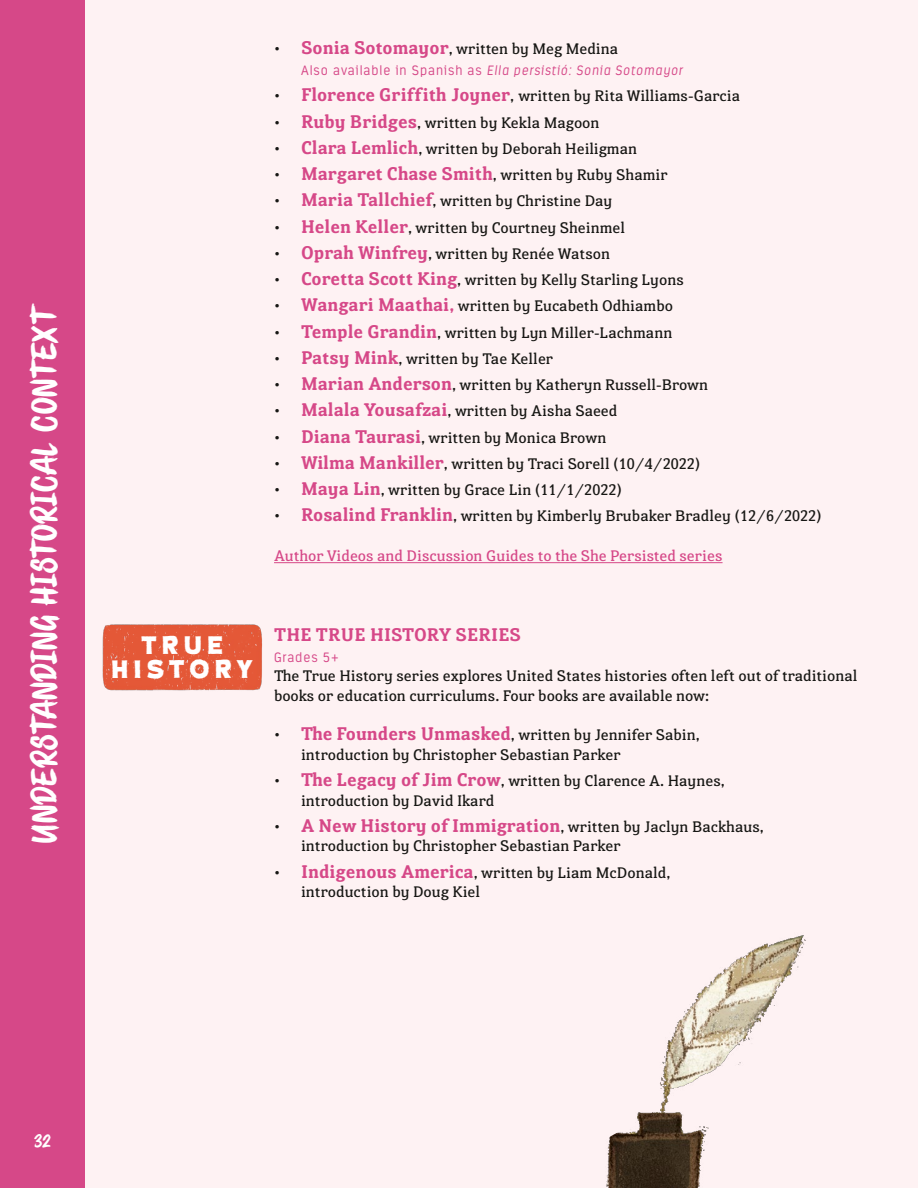
<style>
.page{position:relative;width:918px;height:1188px;background:#fff}
.page>*{position:absolute;margin:0;border:0;box-sizing:border-box;transform-origin:0 0}
.t1{font:33px "STAYBOLD";letter-spacing:.02em;color:#fff}
.t2{font:29.55px "Crypt Creep Heavy BB";color:#fff}
.t3{font:29.1px "Crypt Creep Heavy BB";color:#fff}
.Book_-_BODY{font:700 18px "Susan Classic";letter-spacing:.01em;color:#d64888}
.t4{font:16.5px "STAYBOLD";color:#fff}
.Book_-_BODY-2{font:15px/19.5px "Susan Classic";color:#171714}
.Book_-_BODY-3{font:15px "Susan Classic";color:#d64888}
.t5{font:italic 300 13.5px "Estandar Rd";letter-spacing:.075em;color:#d64888}
.Book_-_BODY-4{font:300 13.5px "Estandar Rd";letter-spacing:.075em;color:#d64888}
.s1{font-weight:700;font-size:18px;color:#d64888}
.s2{font-style:normal}
.s3{font-size:29.1px}
</style>
<div class="page">
<div style="left:0;top:0;width:884px;height:1188px;background:#d64888"></div>
<div style="left:85px;top:0;width:833px;height:1188px;background:#fef2f3"></div>
<hr style="left:274px;top:562px;width:449px;height:1px;background:#d64888">
<img style="left:102px;top:624px;width:160px;height:67px">
<img style="left:606px;top:935px;width:200px;height:253px">
<h1 class="t1" style="left:25px;top:843px;width:541px;rotate:-90deg">UNDERSTANDING HISTORICAL CONTEXT</h1>
<p class="Book_-_BODY-2" style="left:274px;top:39px;width:346px">• <span class="s1">Sonia Sotomayor</span>, written by Meg Medina</p>
<p class="t5" style="left:301px;top:63px;width:383px"><span class="s2">Also available in Spanish as</span> Ella persistió: Sonia Sotomayor</p>
<p class="Book_-_BODY-2" style="left:274px;top:86px;width:468px">• <span class="s1">Florence Griffith Joyner</span>, written by Rita Williams-Garcia</p>
<p class="Book_-_BODY-2" style="left:274px;top:112px;width:327px">• <span class="s1">Ruby Bridges</span>, written by Kekla Magoon</p>
<p class="Book_-_BODY-2" style="left:274px;top:139px;width:365px">• <span class="s1">Clara Lemlich</span>, written by Deborah Heiligman</p>
<p class="Book_-_BODY-2" style="left:274px;top:165px;width:395px">• <span class="s1">Margaret Chase Smith</span>, written by Ruby Shamir</p>
<p class="Book_-_BODY-2" style="left:274px;top:191px;width:340px">• <span class="s1">Maria Tallchief</span>, written by Christine Day</p>
<p class="Book_-_BODY-2" style="left:274px;top:217px;width:353px">• <span class="s1">Helen Keller</span>, written by Courtney Sheinmel</p>
<p class="Book_-_BODY-2" style="left:274px;top:244px;width:338px">• <span class="s1">Oprah Winfrey</span>, written by Renée Watson</p>
<p class="Book_-_BODY-2" style="left:274px;top:270px;width:411px">• <span class="s1">Coretta Scott King</span>, written by Kelly Starling Lyons</p>
<p class="Book_-_BODY-2" style="left:274px;top:296px;width:401px">• <span class="s1">Wangari Maathai,</span> written by Eucabeth Odhiambo</p>
<p class="Book_-_BODY-2" style="left:274px;top:322px;width:400px">• <span class="s1">Temple Grandin</span>, written by Lyn Miller-Lachmann</p>
<p class="Book_-_BODY-2" style="left:274px;top:349px;width:281px">• <span class="s1">Patsy Mink</span>, written by Tae Keller</p>
<p class="Book_-_BODY-2" style="left:274px;top:375px;width:436px">• <span class="s1">Marian Anderson</span>, written by Katheryn Russell-Brown</p>
<p class="Book_-_BODY-2" style="left:274px;top:401px;width:345px">• <span class="s1">Malala Yousafzai</span>, written by Aisha Saeed</p>
<p class="Book_-_BODY-2" style="left:274px;top:427px;width:334px">• <span class="s1">Diana Taurasi</span>, written by Monica Brown</p>
<p class="Book_-_BODY-2" style="left:274px;top:454px;width:428px">• <span class="s1">Wilma Mankiller</span>, written by Traci Sorell (10/4/2022)</p>
<p class="Book_-_BODY-2" style="left:274px;top:480px;width:349px">• <span class="s1">Maya Lin</span>, written by Grace Lin (11/1/2022)</p>
<p class="Book_-_BODY-2" style="left:274px;top:506px;width:549px">• <span class="s1">Rosalind Franklin</span>, written by Kimberly Brubaker Bradley (12/6/2022)</p>
<p class="Book_-_BODY-3" style="left:274px;top:546px;width:450px">Author Videos and Discussion Guides to the She Persisted series</p>
<p class="t3" style="left:141px;top:632px;width:84px">TRUE</p>
<p class="t2" style="left:111px;top:656px;width:144px"><span class="s3">HIS</span>TORY</p>
<p class="Book_-_BODY" style="left:274px;top:622px;width:249px">THE TRUE HISTORY SERIES</p>
<p class="Book_-_BODY-4" style="left:274px;top:649px;width:66px">Grades 5+</p>
<p class="Book_-_BODY-2" style="left:274px;top:666px;width:585px">The True History series explores United States histories often left out of traditional books or education curriculums. Four books are available now:</p>
<p class="Book_-_BODY-2" style="left:301px;top:725px;width:400px;text-indent:-27px">• <span class="s1">The Founders Unmasked</span>, written by Jennifer Sabin, introduction by Christopher Sebastian Parker</p>
<p class="Book_-_BODY-2" style="left:301px;top:771px;width:425px;text-indent:-27px">• <span class="s1">The Legacy of Jim Crow</span>, written by Clarence A. Haynes, introduction by David Ikard</p>
<p class="Book_-_BODY-2" style="left:301px;top:817px;width:464px;text-indent:-27px">• <span class="s1">A New History of Immigration</span>, written by Jaclyn Backhaus, introduction by Christopher Sebastian Parker</p>
<p class="Book_-_BODY-2" style="left:301px;top:862px;width:371px;text-indent:-27px">• <span class="s1">Indigenous America</span>, written by Liam McDonald, introduction by Doug Kiel</p>
<p class="t4" style="left:34px;top:1132px;width:18px">32</p>
</div>
